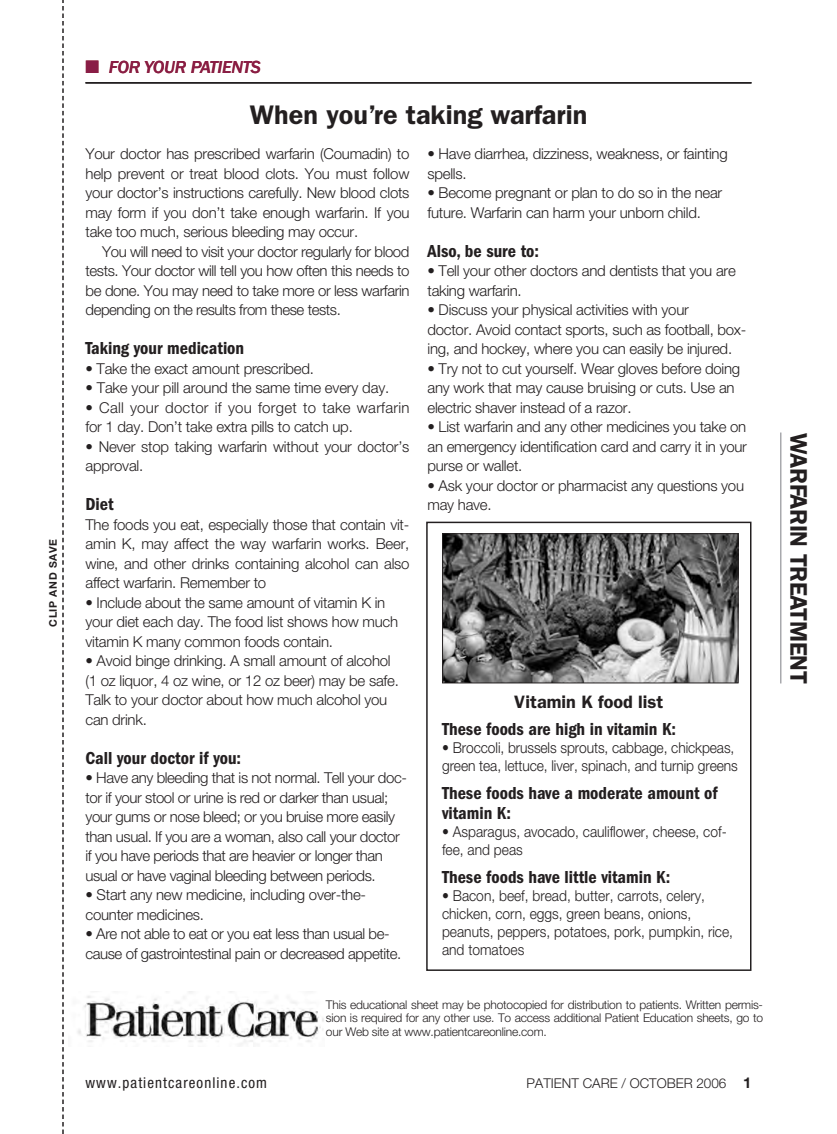
<style>
.page{position:relative;width:837px;height:1134px;background:#fff}
.page>*{position:absolute;margin:0;border:0;box-sizing:border-box;transform-origin:0 0}
.t1{font:600 27px "Franklin Gothic";color:#231f20}
.t2{font:600 24px "Franklin Gothic";letter-spacing:-.02em;color:#231f20}
.t3{font:600 condensed 18px/19.5px "Franklin Gothic";color:#231f20}
.t4{font:italic 500 18px "Franklin Gothic";letter-spacing:-.02em;color:#891d46}
.t5{font:600 18px "Franklin Gothic";color:#231f20}
.t6{font:300 15px/19.5px "Helvetica Neue";letter-spacing:-.015em;color:#231f20}
.t7{font:300 15px/18px "Helvetica Neue";letter-spacing:-.015em;color:#231f20;scale:.92 1}
.t8{font:300 15px/19.5px "Helvetica Neue";letter-spacing:.015em;color:#231f20}
.t9{font:condensed 15px "Helvetica Neue";letter-spacing:.07em;color:#231f20}
.t10{font:300 13.5px "Helvetica Neue";color:#231f20}
.t11{font:300 12px/13.5px "Helvetica Neue";letter-spacing:-.015em;color:#231f20;text-align:justify}
.t12{font:700 10.5px "Helvetica Neue";letter-spacing:.06em;color:#231f20}
.s1{font-weight:400}
.s2{font-weight:700;font-size:15px}
</style>
<div class="page">
<svg style="left:62px;top:0;width:2px;height:1134px"></svg>
<img style="left:77px;top:992px;width:247px;height:53px">
<hr style="left:780px;top:433px;width:2px;height:250px;background:#a8a9ad">
<hr style="left:86px;top:82px;width:666px;height:2px;background:#231f20">
<div style="left:426px;top:522px;width:326px;height:449px;border:2px solid #231f20"></div>
<img style="left:444px;top:535px;width:292px;height:146px">
<div style="left:442px;top:533px;width:296px;height:150px;border:1px solid #231f20"></div>
<p class="t12" style="left:49px;top:627px;width:89px;rotate:-90deg">CLIP AND SAVE</p>
<p class="t4" style="left:86px;top:61px;width:177px">■ FOR YOUR PATIENTS</p>
<h1 class="t1" style="left:250px;top:106px;width:339px">When you’re taking warfarin</h1>
<p class="t6" style="left:86px;top:145px;width:326px;text-align:justify">Your doctor has prescribed warfarin (Coumadin) to help prevent or treat blood clots. You must follow your doctor’s instructions carefully. New blood clots may form if you don’t take enough warfarin. If you take too much, serious bleeding may occur.</p>
<p class="t6" style="left:86px;top:243px;width:326px;text-align:justify;text-indent:16px">You will need to visit your doctor regularly for blood tests. Your doctor will tell you how often this needs to be done. You may need to take more or less warfarin depending on the results from these tests.</p>
<p class="t3" style="left:86px;top:340px;width:160px">Taking your medication</p>
<p class="t6" style="left:86px;top:360px;width:230px">• Take the exact amount prescribed.</p>
<p class="t6" style="left:86px;top:379px;width:305px">• Take your pill around the same time every day.</p>
<p class="t8" style="left:86px;top:399px;width:326px">• Call your doctor if you forget to take warfarin for 1 day. Don’t take extra pills to catch up.</p>
<p class="t6" style="left:86px;top:438px;width:325px">• Never stop taking warfarin without your doctor’s approval.</p>
<p class="t3" style="left:86px;top:496px;width:30px">Diet</p>
<p class="t6" style="left:86px;top:516px;width:326px;text-align:justify">The foods you eat, especially those that contain vit&shy;amin K, may affect the way warfarin works. Beer, wine, and other drinks containing alcohol can also affect warfarin. Remember to</p>
<p class="t6" style="left:86px;top:594px;width:314px">• Include about the same amount of vitamin K in your diet each day. The food list shows how much vitamin K many common foods contain.</p>
<p class="t6" style="left:86px;top:652px;width:315px">• Avoid binge drinking. A small amount of alcohol (1 oz liquor, 4 oz wine, or 12 oz beer) may be safe.<br>Talk to your doctor about how much alcohol you can drink.</p>
<p class="t3" style="left:86px;top:749px;width:157px">Call your doctor if you:</p>
<p class="t6" style="left:86px;top:769px;width:323px">• Have any bleeding that is not normal. Tell your doc&shy;tor if your stool or urine is red or darker than usual; your gums or nose bleed; or you bruise more easily than usual. If you are a woman, also call your doctor if you have periods that are heavier or longer than usual or have vaginal bleeding between periods.</p>
<p class="t6" style="left:86px;top:886px;width:282px">• Start any new medicine, including over-the&shy;counter medicines.</p>
<p class="t6" style="left:86px;top:925px;width:317px">• Are not able to eat or you eat less than usual be&shy;cause of gastrointestinal pain or decreased appetite.</p>
<p class="t6" style="left:428px;top:145px;width:302px">• Have diarrhea, dizziness, weakness, or fainting spells.</p>
<p class="t6" style="left:428px;top:184px;width:296px">• Become pregnant or plan to do so in the near future. Warfarin can harm your unborn child.</p>
<p class="t3" style="left:428px;top:242px;width:113px">Also, be sure to:</p>
<p class="t6" style="left:428px;top:262px;width:310px">• Tell your other doctors and dentists that you are taking warfarin.</p>
<p class="t6" style="left:428px;top:301px;width:321px">• Discuss your physical activities with your<br>doctor. Avoid contact sports, such as football, box&shy;ing, and hockey, where you can easily be injured.</p>
<p class="t6" style="left:428px;top:360px;width:314px">• Try not to cut yourself. Wear gloves before doing any work that may cause bruising or cuts. Use an electric shaver instead of a razor.</p>
<p class="t6" style="left:428px;top:418px;width:321px;text-align:justify">• List warfarin and any other medicines you take on an emergency identification card and carry it in your purse or wallet.</p>
<p class="t6" style="left:428px;top:477px;width:318px">• Ask your doctor or pharmacist any questions you may have.</p>
<p class="t5" style="left:514px;top:695px;width:151px">Vitamin K food list</p>
<p class="t3" style="left:442px;top:720px;width:236px">These foods are high in vitamin K:</p>
<p class="t7" style="left:442px;top:740px;width:323px"><span class="s1">•</span> Broccoli, brussels sprouts, cabbage, chickpeas, green tea, lettuce, liver, spinach, and turnip greens</p>
<p class="t3" style="left:442px;top:785px;width:277px">These foods have a moderate amount of vitamin K:</p>
<p class="t7" style="left:442px;top:824px;width:311px"><span class="s1">•</span> Asparagus, avocado, cauliflower, cheese, cof&shy;fee, and peas</p>
<p class="t3" style="left:442px;top:869px;width:230px">These foods have little vitamin K:</p>
<p class="t7" style="left:442px;top:888px;width:318px"><span class="s1">•</span> Bacon, beef, bread, butter, carrots, celery, chicken, corn, eggs, green beans, onions, peanuts, peppers, potatoes, pork, pumpkin, rice, and tomatoes</p>
<p class="t11" style="left:326px;top:999px;width:439px">This educational sheet may be photocopied for distribution to patients. Written permis&shy;sion is required for any other use. To access additional Patient Education sheets, go to our Web site at www.patientcareonline.com.</p>
<p class="t9" style="left:86px;top:1077px;width:183px">www.patientcareonline.com</p>
<p class="t10" style="left:526px;top:1078px;width:227px">PATIENT CARE / OCTOBER 2006 <span class="s2">1</span></p>
<h2 class="t2" style="left:807px;top:433px;width:252px;rotate:90deg">WARFARIN TREATMENT</h2>
</div>
